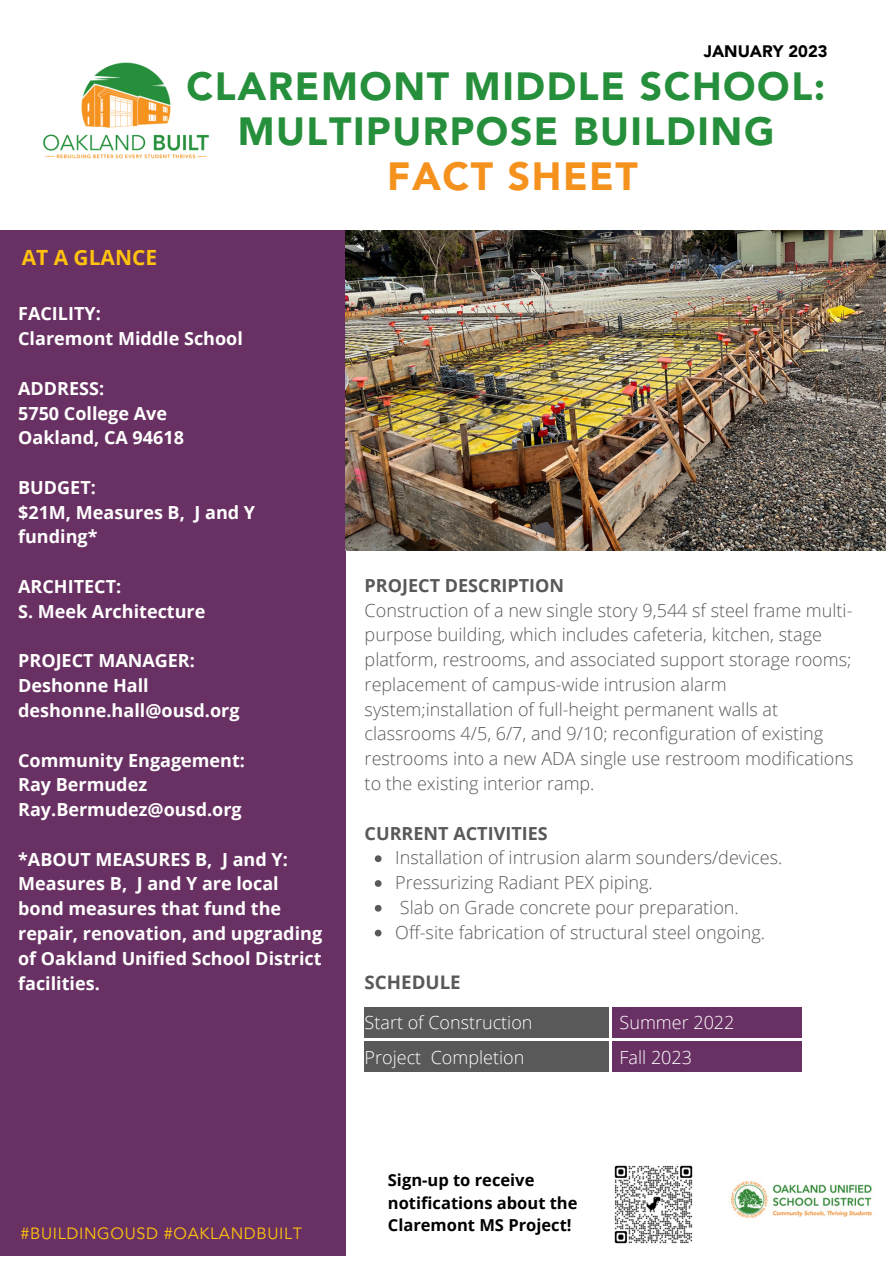
<style>
.page{position:relative;width:894px;height:1264px;background:#fff}
.page>*{position:absolute;margin:0;border:0;box-sizing:border-box;transform-origin:0 0}
.t1{font:900 39px/45px "Avenir LT Std";letter-spacing:.04em;color:#268f3b;text-align:center}
.t2{font:900 39px "Avenir LT Std";letter-spacing:.04em;color:#f5911d}
.t3{font:700 21px "Open Sans";color:#ffc20e}
.t4{font:700 18.75px "Open Sans";color:#595959}
.t5{font:300 18px/24.8px "Open Sans";color:#595959}
.t6{font:700 18px/24.8px "Open Sans";color:#fff}
.t7{font:300 18px/35px "Open Sans";color:#fff}
.t8{font:700 18px "Open Sans";color:#595959}
.t9{font:700 16.5px/22.5px "Open Sans";color:#000}
.t10{font:900 16.5px "Avenir LT Std";color:#000}
.t11{font:16.2px "Avenir LT Std";letter-spacing:.04em;color:#ffc20e}
</style>
<div class="page">
<div style="left:0;top:230px;width:345px;height:1025px;background:#693163"></div>
<div style="left:364px;top:1006px;width:244px;height:31px;background:#595959"></div>
<div style="left:364px;top:1041px;width:244px;height:31px;background:#595959"></div>
<div style="left:612px;top:1006px;width:189px;height:31px;background:#693163"></div>
<div style="left:612px;top:1041px;width:189px;height:31px;background:#693163"></div>
<img style="left:731px;top:1181px;width:141px;height:38px">
<img style="left:43px;top:62px;width:166px;height:97px">
<img style="left:614px;top:1165px;width:79px;height:79px">
<img style="left:345px;top:230px;width:540px;height:320px">
<svg style="left:374px;top:855px;width:7px;height:7px"></svg>
<svg style="left:374px;top:880px;width:7px;height:6px"></svg>
<svg style="left:374px;top:904px;width:7px;height:7px"></svg>
<svg style="left:374px;top:929px;width:7px;height:7px"></svg>
<p class="t10" style="left:703px;top:45px;width:125px">JANUARY 2023</p>
<p class="t3" style="left:22px;top:242px;width:137px">AT A GLANCE</p>
<h1 class="t1" style="left:186px;top:68px;width:640px">CLAREMONT MIDDLE SCHOOL:<br>MULTIPURPOSE BUILDING</h1>
<h1 class="t2" style="left:387px;top:161px;width:252px">FACT SHEET</h1>
<p class="t6" style="left:18px;top:301px;width:226px">FACILITY:<br>Claremont Middle School</p>
<p class="t6" style="left:18px;top:375px;width:167px">ADDRESS:<br>5750 College Ave<br>Oakland, CA 94618</p>
<p class="t6" style="left:18px;top:474px;width:238px">BUDGET:<br>$21M, Measures B, J and Y funding*</p>
<p class="t6" style="left:18px;top:573px;width:189px">ARCHITECT:<br>S. Meek Architecture</p>
<p class="t6" style="left:18px;top:648px;width:223px">PROJECT MANAGER:<br>Deshonne Hall deshonne.hall@ousd.org</p>
<p class="t6" style="left:18px;top:747px;width:228px">Community Engagement:<br>Ray Bermudez<br>Ray.Bermudez@ousd.org</p>
<p class="t6" style="left:18px;top:846px;width:305px">*ABOUT MEASURES B, J and Y:<br>Measures B, J and Y are local bond measures that fund the repair, renovation, and upgrading of Oakland Unified School District facilities.</p>
<p class="t5" style="left:395px;top:845px;width:388px">Installation of intrusion alarm sounders/devices.<br>Pressurizing Radiant PEX piping.<br>Slab on Grade concrete pour preparation.<br>Off-site fabrication of structural steel ongoing.</p>
<p class="t8" style="left:364px;top:572px;width:201px">PROJECT DESCRIPTION</p>
<p class="t5" style="left:364px;top:597px;width:490px">Construction of a new single story 9,544 sf steel frame multi&shy;purpose building, which includes cafeteria, kitchen, stage platform, restrooms, and associated support storage rooms; replacement of campus-wide intrusion alarm system;installation of full-height permanent walls at classrooms 4/5, 6/7, and 9/10; reconfiguration of existing restrooms into a new ADA single use restroom modifications to the existing interior ramp.</p>
<p class="t8" style="left:364px;top:820px;width:184px">CURRENT ACTIVITIES</p>
<p class="t4" style="left:364px;top:969px;width:98px">SCHEDULE</p>
<p class="t7" style="left:364px;top:1004px;width:169px">Start of Construction<br>Project Completion</p>
<p class="t7" style="left:619px;top:1004px;width:116px">Summer 2022<br>Fall 2023</p>
<p class="t11" style="left:21px;top:1226px;width:283px">#BUILDINGOUSD #OAKLANDBUILT</p>
<p class="t9" style="left:388px;top:1168px;width:191px">Sign-up to receive notifications about the<br>Claremont MS Project!</p>
</div>
